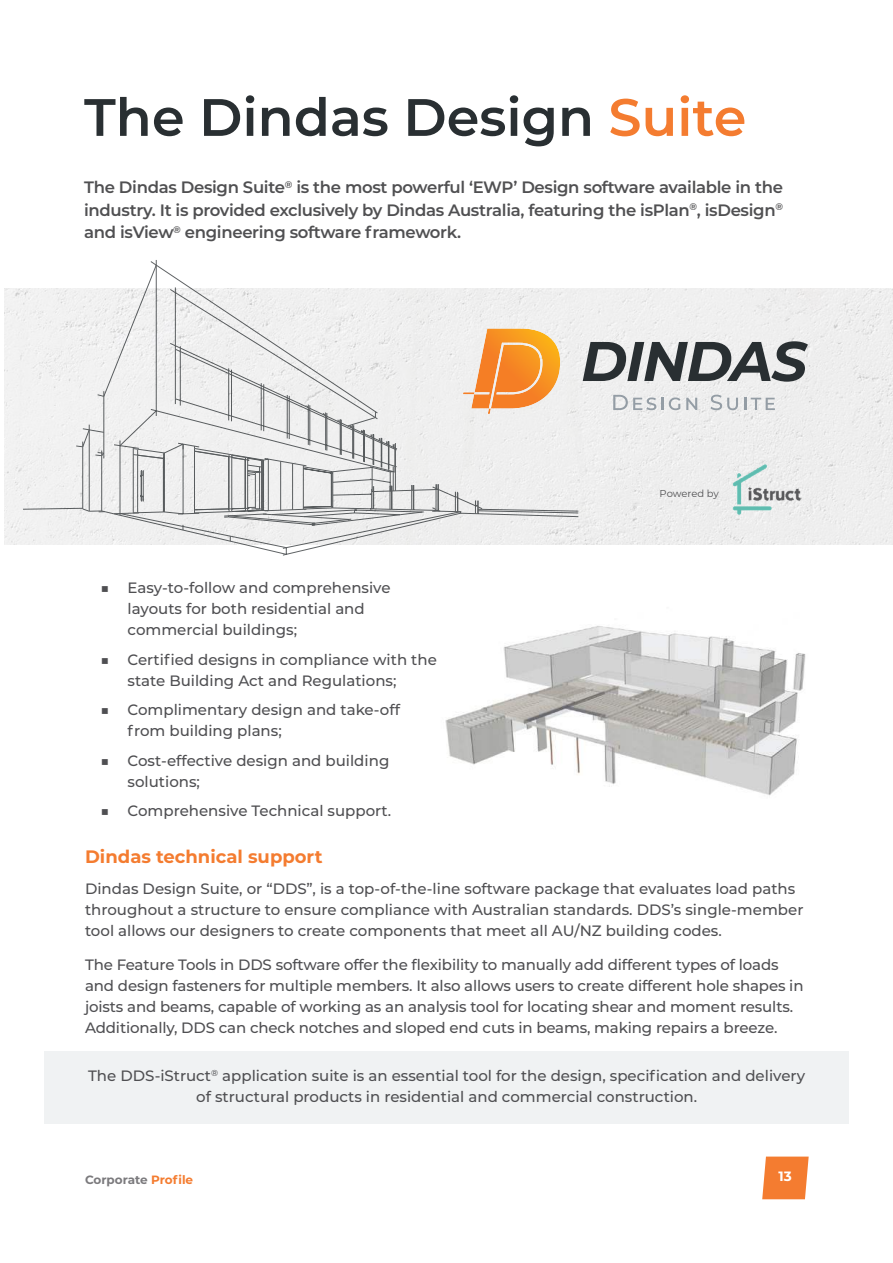
<style>
.page{position:relative;width:893px;height:1263px;background:#fff}
.page>*{position:absolute;margin:0;border:0;box-sizing:border-box;transform-origin:0 0}
.t1{font:600 52.5px "Montserrat";color:#292f32}
.t2{font:700 18px "Montserrat";color:#f47c30}
.t3{font:600 16.5px/22.5px "Montserrat";letter-spacing:-.02em;color:#505052;text-align:justify}
.t4{font:500 15px/21px "Montserrat";color:#4f4f52}
.t5{font:700 13.5px "Montserrat";color:#fff}
.t6{font:700 12px "Montserrat";color:#7b7a7d}
.t7{font:10.05px "Montserrat";letter-spacing:-.015em;color:#505052}
.s1{color:#f47c30}
.s2{font-weight:400}
</style>
<div class="page">
<div style="left:4px;top:289px;width:889px;height:255px;background:#efefef"></div>
<div style="left:44px;top:1051px;width:805px;height:73px;background:#f0f2f3"></div>
<img style="left:445px;top:626px;width:361px;height:170px">
<svg style="left:23px;top:260px;width:785px;height:295px"></svg>
<img style="left:463px;top:328px;width:97px;height:86px">
<svg style="left:762px;top:1156px;width:47px;height:43px"></svg>
<h1 class="t1" style="left:84px;top:95px;width:664px">The Dindas Design <span class="s1">Suite</span></h1>
<p class="t3" style="left:84px;top:177px;width:700px">The Dindas Design Suite<sup>®</sup> is the most powerful ‘EWP’ Design software available in the industry. It is provided exclusively by Dindas Australia, featuring the isPlan<sup>®</sup>, isDesign<sup>® </sup>and isView<sup>®</sup> engineering software framework.</p>
<p class="t4" style="left:128px;top:578px;width:265px;text-indent:-27px"><span class="s2">■</span> Easy-to-follow and comprehensive layouts for both residential and commercial buildings;</p>
<p class="t4" style="left:128px;top:649px;width:311px;text-indent:-27px"><span class="s2">■</span> Certified designs in compliance with the state Building Act and Regulations;</p>
<p class="t4" style="left:128px;top:700px;width:274px;text-indent:-27px"><span class="s2">■</span> Complimentary design and take-off from building plans;</p>
<p class="t4" style="left:128px;top:750px;width:263px;text-indent:-27px"><span class="s2">■</span> Cost-effective design and building solutions;</p>
<p class="t4" style="left:101px;top:801px;width:292px"><span class="s2">■</span> Comprehensive Technical support.</p>
<p class="t2" style="left:85px;top:848px;width:239px">Dindas technical support</p>
<p class="t7" style="left:660px;top:490px;width:61px">Powered by</p>
<p class="t4" style="left:85px;top:879px;width:720px">Dindas Design Suite, or “DDS”, is a top-of-the-line software package that evaluates load paths throughout a structure to ensure compliance with Australian standards. DDS’s single-member tool allows our designers to create components that meet all AU/NZ building codes.</p>
<p class="t4" style="left:85px;top:954px;width:720px">The Feature Tools in DDS software offer the flexibility to manually add different types of loads and design fasteners for multiple members. It also allows users to create different hole shapes in joists and beams, capable of working as an analysis tool for locating shear and moment results.<br>Additionally, DDS can check notches and sloped end cuts in beams, making repairs a breeze.</p>
<p class="t4" style="left:88px;top:1066px;width:719px;text-align:center">The DDS-iStruct<sup>®</sup> application suite is an essential tool for the design, specification and delivery of structural products in residential and commercial construction.</p>
<p class="t6" style="left:85px;top:1174px;width:110px">Corporate <span class="s1">Profile</span></p>
<p class="t5" style="left:778px;top:1170px;width:15px">13</p>
</div>
